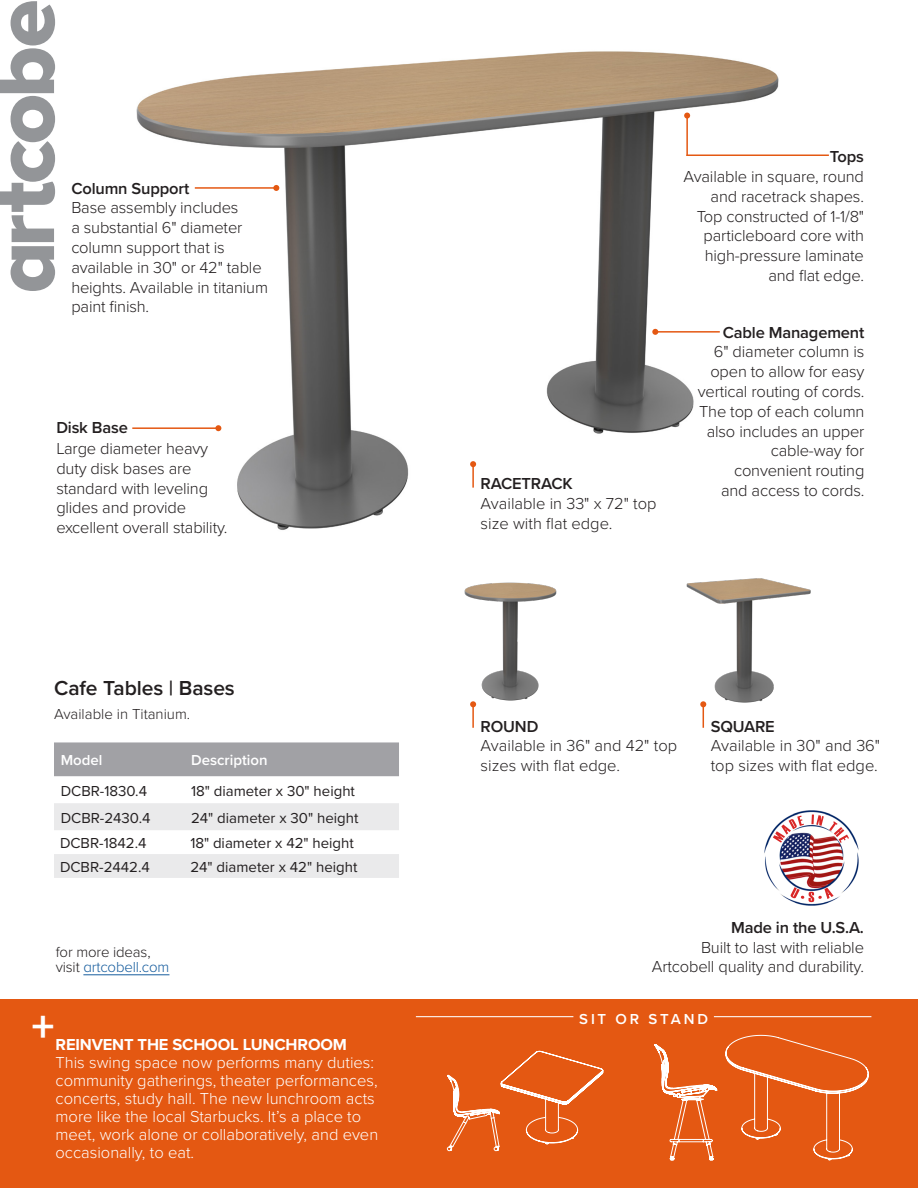
<style>
.page{position:relative;width:918px;height:1188px;background:#fff}
.page>*{position:absolute;margin:0;border:0;box-sizing:border-box;transform-origin:0 0}
.Paragraph_Style_1{font:700 45.9px "Proxima Nova";color:#fff}
.Product_Title{font:600 21px "Proxima Nova";letter-spacing:-.005em;color:#231f20}
.t1{font:300 16.5px/19.8px "Proxima Nova";letter-spacing:-.01em;color:#231f20}
.Paragraph_Style_1-2{font:300 16.5px/18px "Proxima Nova";color:#fff}
.t2{font:600 16.5px "Proxima Nova";letter-spacing:-.01em;color:#231f20}
.t3{font:700 16.5px "Proxima Nova";letter-spacing:-.01em;color:#fff}
.Table_Data{font:15px "Proxima Nova";color:#231f20}
.Table_Title{font:300 15px "Proxima Nova";color:#231f20}
.t4{font:300 15px "Proxima Nova";letter-spacing:-.01em;color:#175d9e}
.Table_Title-2{font:600 15px "Proxima Nova";color:#fff}
.Table_Title-3{font:600 15px "Proxima Nova";letter-spacing:.19em;color:#fff}
.s1{color:#231f20}
</style>
<div class="page">
<img style="left:136px;top:51px;width:643px;height:479px">
<hr style="left:686px;top:116px;width:2px;height:40px;background:#e45812">
<svg style="left:684px;top:113px;width:6px;height:6px"></svg>
<hr style="left:655px;top:331px;width:65px;height:2px;background:#e45812">
<svg style="left:652px;top:329px;width:6px;height:6px"></svg>
<hr style="left:195px;top:187px;width:81px;height:2px;background:#e45812">
<svg style="left:273px;top:185px;width:6px;height:6px"></svg>
<hr style="left:132px;top:427px;width:86px;height:2px;background:#e45812">
<svg style="left:215px;top:425px;width:6px;height:6px"></svg>
<hr style="left:686px;top:154px;width:143px;height:2px;background:#e45812">
<div style="left:0;top:999px;width:918px;height:189px;background:#e45812"></div>
<hr style="left:714px;top:1016px;width:157px;height:1px;background:#fff">
<hr style="left:416px;top:1016px;width:157px;height:1px;background:#fff">
<svg style="left:0;top:1px;width:55px;height:290px"></svg>
<img style="left:764px;top:810px;width:95px;height:96px">
<svg style="left:773px;top:816px;width:31px;height:27px"></svg>
<svg style="left:811px;top:815px;width:38px;height:28px"></svg>
<svg style="left:790px;top:887px;width:44px;height:15px"></svg>
<hr style="left:83px;top:975px;width:86px;height:1px;background:#175d9e">
<img style="left:464px;top:582px;width:93px;height:123px">
<hr style="left:472px;top:704px;width:2px;height:24px;background:#e45812">
<svg style="left:470px;top:701px;width:6px;height:6px"></svg>
<hr style="left:472px;top:464px;width:2px;height:24px;background:#e45812">
<svg style="left:470px;top:461px;width:6px;height:6px"></svg>
<img style="left:686px;top:578px;width:125px;height:145px">
<svg style="left:725px;top:1035px;width:144px;height:126px"></svg>
<svg style="left:654px;top:1044px;width:64px;height:117px"></svg>
<svg style="left:447px;top:1051px;width:157px;height:100px"></svg>
<div style="left:54px;top:742px;width:345px;height:34px;background:#a1a1a5"></div>
<svg style="left:54px;top:803px;width:345px;height:75px"></svg>
<p class="t2" style="left:71px;top:176px;width:119px">Column Support</p>
<p class="t1" style="left:71px;top:197px;width:198px">Base assembly includes<br>a substantial 6" diameter column support that is available in 30" or 42" table heights. Available in titanium paint finish.</p>
<p class="t2" style="left:56px;top:415px;width:73px">Disk Base</p>
<p class="t1" style="left:56px;top:438px;width:173px">Large diameter heavy duty disk bases are standard with leveling glides and provide excellent overall stability.</p>
<p class="Product_Title" style="left:54px;top:672px;width:182px">Cafe Tables | Bases</p>
<p class="Table_Title" style="left:54px;top:703px;width:138px">Available in Titanium.</p>
<p class="Table_Title-2" style="left:61px;top:749px;width:43px">Model</p>
<p class="Table_Title-2" style="left:191px;top:749px;width:78px">Description</p>
<p class="Table_Data" style="left:61px;top:779px;width:88px">DCBR-1830.4</p>
<p class="Table_Data" style="left:191px;top:779px;width:165px">18" diameter x 30" height</p>
<p class="Table_Data" style="left:61px;top:806px;width:91px">DCBR-2430.4</p>
<p class="Table_Data" style="left:191px;top:806px;width:169px">24" diameter x 30" height</p>
<p class="Table_Data" style="left:60px;top:832px;width:88px">DCBR-1842.4</p>
<p class="Table_Data" style="left:190px;top:832px;width:165px">18" diameter x 42" height</p>
<p class="Table_Data" style="left:60px;top:856px;width:91px">DCBR-2442.4</p>
<p class="Table_Data" style="left:190px;top:856px;width:169px">24" diameter x 42" height</p>
<p class="Table_Title" style="left:56px;top:941px;width:96px">for more ideas,</p>
<p class="t4" style="left:56px;top:956px;width:115px"><span class="s1">visit</span> artcobell.com</p>
<p class="Paragraph_Style_1" style="left:32px;top:993px;width:25px">+</p>
<p class="t3" style="left:56px;top:1032px;width:293px">REINVENT THE SCHOOL LUNCHROOM</p>
<p class="Paragraph_Style_1-2" style="left:56px;top:1053px;width:324px">This swing space now performs many duties: community gatherings, theater performances, concerts, study hall. The new lunchroom acts more like the local Starbucks. It’s a place to meet, work alone or collaboratively, and even occasionally, to eat.</p>
<p class="t2" style="left:481px;top:471px;width:94px">RACETRACK</p>
<p class="t1" style="left:481px;top:492px;width:178px">Available in 33" x 72" top size with flat edge.</p>
<p class="t2" style="left:830px;top:144px;width:36px">Tops</p>
<p class="t1" style="left:684px;top:166px;width:182px;text-align:right">Available in square, round and racetrack shapes.<br>Top constructed of 1-1/8" particleboard core with high-pressure laminate and flat edge.</p>
<p class="t2" style="left:723px;top:320px;width:143px">Cable Management</p>
<p class="t1" style="left:698px;top:341px;width:168px;text-align:right">6" diameter column is open to allow for easy vertical routing of cords.<br>The top of each column also includes an upper</p>
<p class="t1" style="left:721px;top:440px;width:145px;text-align:right">cable-way for convenient routing and access to cords.</p>
<p class="t2" style="left:481px;top:714px;width:59px">ROUND</p>
<p class="t1" style="left:481px;top:735px;width:198px">Available in 36" and 42" top sizes with flat edge.</p>
<p class="t2" style="left:711px;top:714px;width:65px">SQUARE</p>
<p class="t1" style="left:711px;top:735px;width:171px">Available in 30" and 36" top sizes with flat edge.</p>
<p class="t2" style="left:731px;top:915px;width:134px">Made in the U.S.A.</p>
<p class="t1" style="left:652px;top:936px;width:214px;text-align:right">Built to last with reliable<br>Artcobell quality and durability.</p>
<p class="Table_Title-3" style="left:579px;top:1007px;width:130px">SIT OR STAND</p>
</div>
